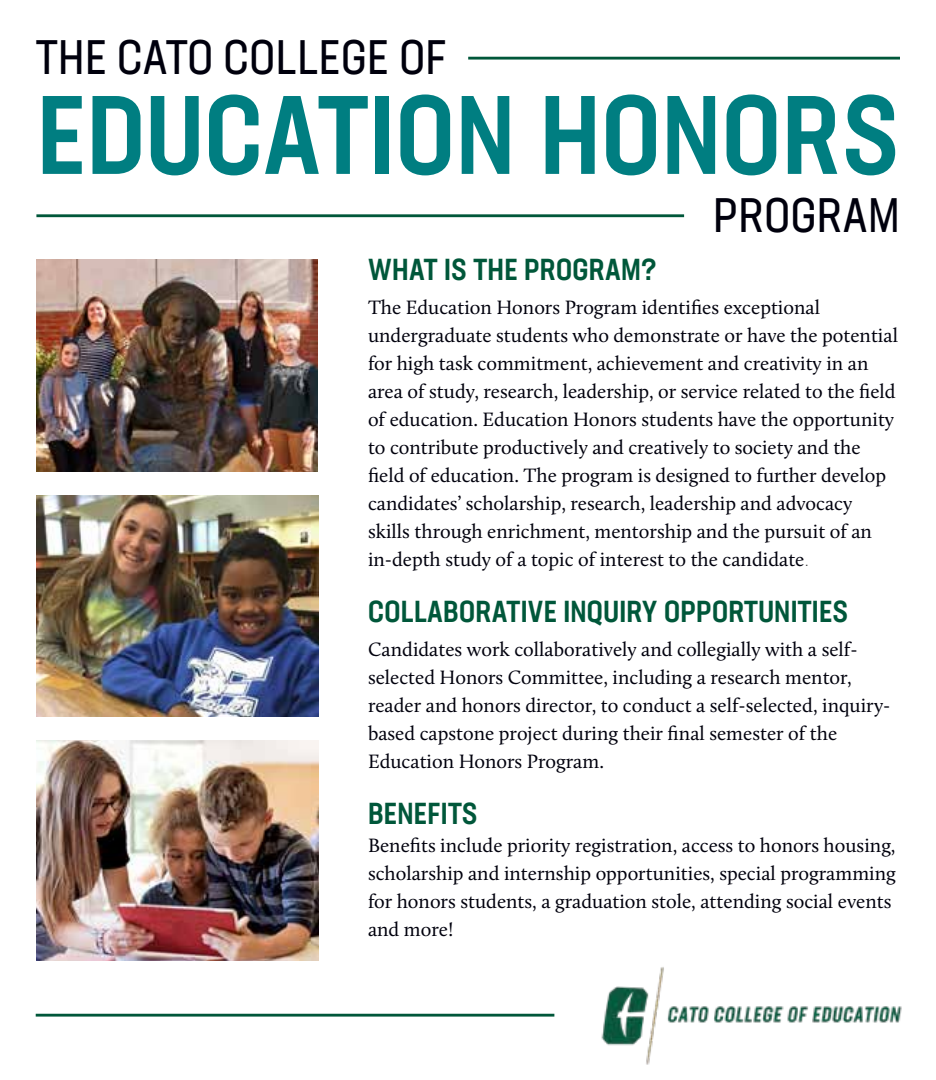
<style>
.page{position:relative;width:936px;height:1080px;background:#fff}
.page>*{position:absolute;margin:0;border:0;box-sizing:border-box;transform-origin:0 0}
.t1{font:500 condensed 110px "Neusa Next Std";letter-spacing:.01em;color:#007e81}
.t2{font:condensed 48px "Neusa Next Std";letter-spacing:.01em;color:#00000d}
.t3{font:500 condensed 30px "Neusa Next Std";letter-spacing:.01em;color:#00573a}
.t4{font:20px/28px "Calluna";color:#00000d}
.s1{font-family:"Museo Sans 100";color:#383839}
</style>
<div class="page">
<img style="left:36px;top:259px;width:282px;height:213px">
<img style="left:36px;top:496px;width:282px;height:220px">
<hr style="left:36px;top:1014px;width:518px;height:3px;background:#00573a">
<img style="left:36px;top:740px;width:282px;height:220px">
<hr style="left:468px;top:57px;width:432px;height:3px;background:#00573a">
<hr style="left:36px;top:214px;width:648px;height:3px;background:#00573a">
<img style="left:419px;top:967px;width:483px;height:98px">
<h2 class="t2" style="left:36px;top:27px;width:412px">THE CATO COLLEGE OF</h2>
<h1 class="t1" style="left:37px;top:66px;width:864px">EDUCATION HONORS</h1>
<h2 class="t2" style="left:713px;top:185px;width:188px">PROGRAM</h2>
<h3 class="t3" style="left:368px;top:251px;width:290px">WHAT IS THE PROGRAM?</h3>
<p class="t4" style="left:368px;top:293px;width:532px">The Education Honors Program identifies exceptional undergraduate students who demonstrate or have the potential for high task commitment, achievement and creativity in an area of study, research, leadership, or service related to the field of education. Education Honors students have the opportunity to contribute productively and creatively to society and the field of education. The program is designed to further develop candidates’ scholarship, research, leadership and advocacy skills through enrichment, mentorship and the pursuit of an in-depth study of a topic of interest to the candidate<span class="s1">.</span></p>
<h3 class="t3" style="left:368px;top:593px;width:482px">COLLABORATIVE INQUIRY OPPORTUNITIES</h3>
<p class="t4" style="left:368px;top:635px;width:524px">Candidates work collaboratively and collegially with a self&shy;selected Honors Committee, including a research mentor, reader and honors director, to conduct a self-selected, inquiry&shy;based capstone project during their final semester of the Education Honors Program.</p>
<h3 class="t3" style="left:368px;top:795px;width:111px">BENEFITS</h3>
<p class="t4" style="left:368px;top:831px;width:529px">Benefits include priority registration, access to honors housing, scholarship and internship opportunities, special programming for honors students, a graduation stole, attending social events and more!</p>
</div>
